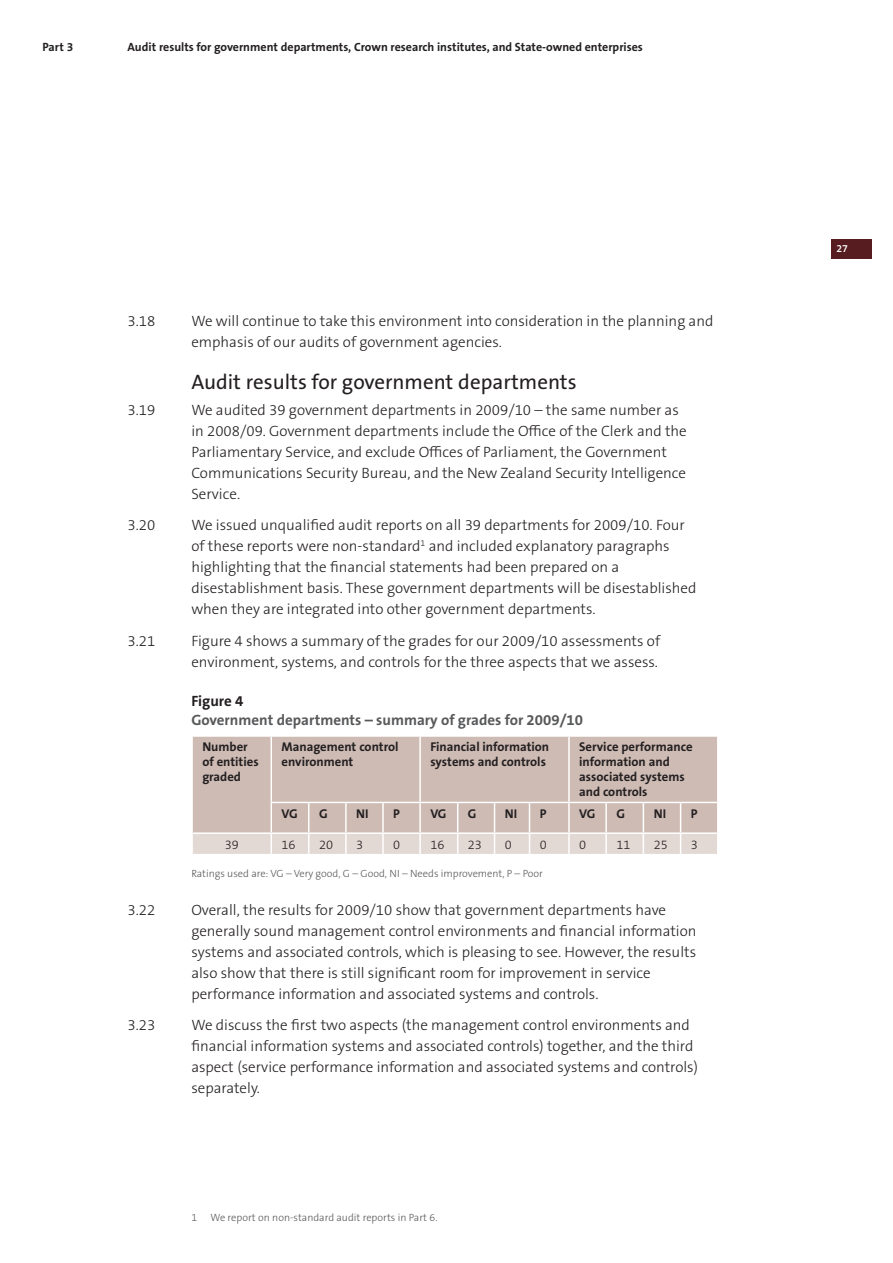
<style>
.page{position:relative;width:893px;height:1263px;background:#fff}
.page>*{position:absolute;margin:0;border:0;box-sizing:border-box;transform-origin:0 0}
.t1{font:21px "The Sans OT5 Plain";color:#231f20}
.t2{font:300 15px/21px "The Sans OT3";color:#231f20}
.t3{font:700 15px "The Sans OT7";color:#58595b}
.t4{font:700 15px "The Sans OT7";color:#231f20}
.t5{font:700 12.75px/15px "The Sans OT7";color:#231f20}
.t6{font:300 12.75px "The Sans OT3";color:#231f20}
.t7{font:700 12px "The Sans OT7";color:#231f20}
.t8{font:300 10.5px "The Sans OT3";color:#58595b}
.t9{font:600 10.5px "The Sans OT6";color:#fff}
</style>
<div class="page">
<div style="left:831px;top:239px;width:41px;height:19px;background:#571c1f"></div>
<div style="left:193px;top:737px;width:524px;height:66px;background:#cdbbb4"></div>
<hr style="left:270px;top:737px;width:2px;height:65px;background:#fff">
<hr style="left:419px;top:737px;width:2px;height:65px;background:#fff">
<hr style="left:568px;top:737px;width:2px;height:65px;background:#fff">
<hr style="left:270px;top:802px;width:39px;height:1px;background:#fff">
<hr style="left:309px;top:802px;width:37px;height:1px;background:#fff">
<hr style="left:346px;top:802px;width:37px;height:1px;background:#fff">
<hr style="left:383px;top:802px;width:37px;height:1px;background:#fff">
<hr style="left:420px;top:802px;width:38px;height:1px;background:#fff">
<hr style="left:458px;top:802px;width:36px;height:1px;background:#fff">
<hr style="left:494px;top:802px;width:35px;height:1px;background:#fff">
<hr style="left:529px;top:802px;width:40px;height:1px;background:#fff">
<hr style="left:569px;top:802px;width:37px;height:1px;background:#fff">
<hr style="left:606px;top:802px;width:37px;height:1px;background:#fff">
<hr style="left:643px;top:802px;width:37px;height:1px;background:#fff">
<hr style="left:680px;top:802px;width:38px;height:1px;background:#fff">
<svg style="left:192px;top:803px;width:526px;height:51px;background:#d8cac5"></svg>
<p class="t7" style="left:42px;top:42px;width:32px">Part 3</p>
<p class="t7" style="left:128px;top:42px;width:517px">Audit results for government departments, Crown research institutes, and State-owned enterprises</p>
<p class="t2" style="left:128px;top:312px;width:29px">3.18</p>
<p class="t2" style="left:191px;top:312px;width:524px">We will continue to take this environment into consideration in the planning and emphasis of our audits of government agencies.</p>
<h1 class="t1" style="left:191px;top:374px;width:387px">Audit results for government departments</h1>
<p class="t2" style="left:128px;top:400px;width:29px">3.19</p>
<p class="t2" style="left:191px;top:400px;width:497px">We audited 39 government departments in 2009/10 – the same number as in 2008/09. Government departments include the Office of the Clerk and the Parliamentary Service, and exclude Offices of Parliament, the Government Communications Security Bureau, and the New Zealand Security Intelligence Service.</p>
<p class="t2" style="left:128px;top:516px;width:29px">3.20</p>
<p class="t2" style="left:191px;top:516px;width:507px">We issued unqualified audit reports on all 39 departments for 2009/10. Four of these reports were non-standard<sup>1</sup> and included explanatory paragraphs highlighting that the financial statements had been prepared on a disestablishment basis. These government departments will be disestablished when they are integrated into other government departments.</p>
<p class="t2" style="left:128px;top:632px;width:29px">3.21</p>
<p class="t2" style="left:191px;top:632px;width:470px">Figure 4 shows a summary of the grades for our 2009/10 assessments of environment, systems, and controls for the three aspects that we assess.</p>
<p class="t4" style="left:191px;top:694px;width:53px">Figure 4</p>
<p class="t3" style="left:191px;top:714px;width:393px">Government departments – summary of grades for 2009/10</p>
<p class="t5" style="left:202px;top:741px;width:58px">Number of entities graded</p>
<p class="t5" style="left:281px;top:741px;width:118px">Management control environment</p>
<p class="t5" style="left:430px;top:741px;width:120px">Financial information systems and controls</p>
<p class="t5" style="left:579px;top:741px;width:115px">Service performance information and associated systems and controls</p>
<p class="t5" style="left:281px;top:807px;width:18px">VG</p>
<p class="t5" style="left:319px;top:807px;width:10px">G</p>
<p class="t5" style="left:356px;top:807px;width:14px">NI</p>
<p class="t5" style="left:393px;top:807px;width:8px">P</p>
<p class="t5" style="left:430px;top:807px;width:18px">VG</p>
<p class="t5" style="left:468px;top:807px;width:10px">G</p>
<p class="t5" style="left:505px;top:807px;width:14px">NI</p>
<p class="t5" style="left:540px;top:807px;width:8px">P</p>
<p class="t5" style="left:579px;top:807px;width:18px">VG</p>
<p class="t5" style="left:616px;top:807px;width:10px">G</p>
<p class="t5" style="left:654px;top:807px;width:14px">NI</p>
<p class="t5" style="left:691px;top:807px;width:8px">P</p>
<p class="t6" style="left:225px;top:839px;width:16px">39</p>
<p class="t6" style="left:281px;top:839px;width:16px">16</p>
<p class="t6" style="left:319px;top:839px;width:16px">20</p>
<p class="t6" style="left:356px;top:839px;width:9px">3</p>
<p class="t6" style="left:393px;top:839px;width:9px">0</p>
<p class="t6" style="left:430px;top:839px;width:16px">16</p>
<p class="t6" style="left:468px;top:839px;width:16px">23</p>
<p class="t6" style="left:505px;top:839px;width:9px">0</p>
<p class="t6" style="left:540px;top:839px;width:9px">0</p>
<p class="t6" style="left:579px;top:839px;width:9px">0</p>
<p class="t6" style="left:616px;top:839px;width:16px">11</p>
<p class="t6" style="left:654px;top:839px;width:16px">25</p>
<p class="t6" style="left:691px;top:839px;width:9px">3</p>
<p class="t8" style="left:191px;top:869px;width:353px">Ratings used are: VG – Very good, G – Good, NI – Needs improvement, P – Poor</p>
<p class="t2" style="left:128px;top:900px;width:29px">3.22</p>
<p class="t2" style="left:191px;top:900px;width:507px">Overall, the results for 2009/10 show that government departments have generally sound management control environments and financial information systems and associated controls, which is pleasing to see. However, the results also show that there is still significant room for improvement in service performance information and associated systems and controls.</p>
<p class="t2" style="left:128px;top:1016px;width:29px">3.23</p>
<p class="t2" style="left:191px;top:1016px;width:508px">We discuss the first two aspects (the management control environments and financial information systems and associated controls) together, and the third aspect (service performance information and associated systems and controls) separately.</p>
<p class="t8" style="left:191px;top:1213px;width:7px">1</p>
<p class="t8" style="left:210px;top:1213px;width:229px">We report on non-standard audit reports in Part 6.</p>
<p class="t9" style="left:836px;top:244px;width:13px">27</p>
</div>
